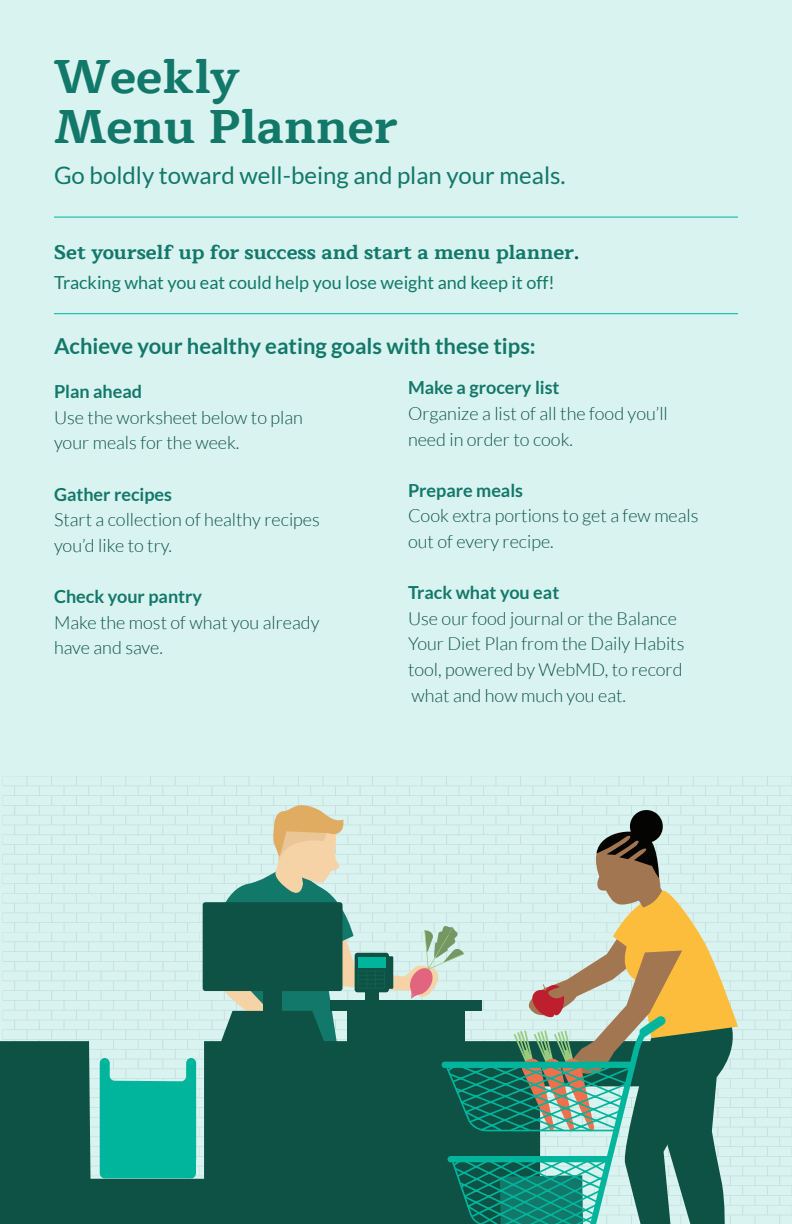
<style>
.page{position:relative;width:792px;height:1224px;background:#d9f3f0}
.page>*{position:absolute;margin:0;border:0;box-sizing:border-box;transform-origin:0 0}
.t1{font:700 48px "Maitree";color:#127869}
.t2{font:24px "Lato";color:#127869}
.t3{font:700 22px "Lato";color:#127869}
.t4{font:700 20px "Maitree";color:#127869}
.t5{font:300 18px/25.6px "Lato";color:#0d5245}
.t6{font:700 18px "Lato";color:#127869}
.t7{font:18px "Lato";color:#127869}
.s1{color:#0d5245}
.s2{font-weight:700;color:#127869}
</style>
<div class="page">
<svg style="left:2px;top:776px;width:790px;height:448px"></svg>
<hr style="left:54px;top:313px;width:684px;height:1px;background:#00b59c">
<hr style="left:54px;top:217px;width:684px;height:1px;background:#00b59c">
<p class="t1" style="left:54px;top:36px;width:187px">Weekly</p>
<p class="t1" style="left:54px;top:86px;width:345px">Menu Planner</p>
<p class="t2" style="left:54px;top:162px;width:513px">Go boldly toward well-being and plan your meals.</p>
<p class="t4" style="left:54px;top:235px;width:527px">Set yourself up for success and start a menu planner<span class="s1">.</span></p>
<p class="t7" style="left:54px;top:272px;width:502px">Tracking what you eat could help you lose weight and keep it off!</p>
<p class="t3" style="left:54px;top:334px;width:483px">Achieve your healthy eating goals with these tips:</p>
<p class="t5" style="left:54px;top:379px;width:250px"><span class="s2">Plan ahead<br></span>Use the worksheet below to plan your meals for the week.</p>
<p class="t6" style="left:54px;top:484px;width:120px">Gather recipes</p>
<p class="t5" style="left:54px;top:507px;width:267px">Start a collection of healthy recipes you’d like to try.</p>
<p class="t6" style="left:54px;top:586px;width:150px">Check your pantry</p>
<p class="t5" style="left:54px;top:609px;width:267px">Make the most of what you already have and save.</p>
<p class="t6" style="left:408px;top:378px;width:153px">Make a grocery list</p>
<p class="t5" style="left:408px;top:401px;width:261px">Organize a list of all the food you’ll need in order to cook.</p>
<p class="t6" style="left:408px;top:480px;width:117px">Prepare meals</p>
<p class="t5" style="left:408px;top:503px;width:292px">Cook extra portions to get a few meals out of every recipe.</p>
<p class="t6" style="left:408px;top:582px;width:153px">Track what you eat</p>
<p class="t5" style="left:408px;top:606px;width:278px">Use our food journal or the Balance<br>Your Diet Plan from the Daily Habits tool, powered by WebMD, to record what and how much you eat.</p>
</div>
